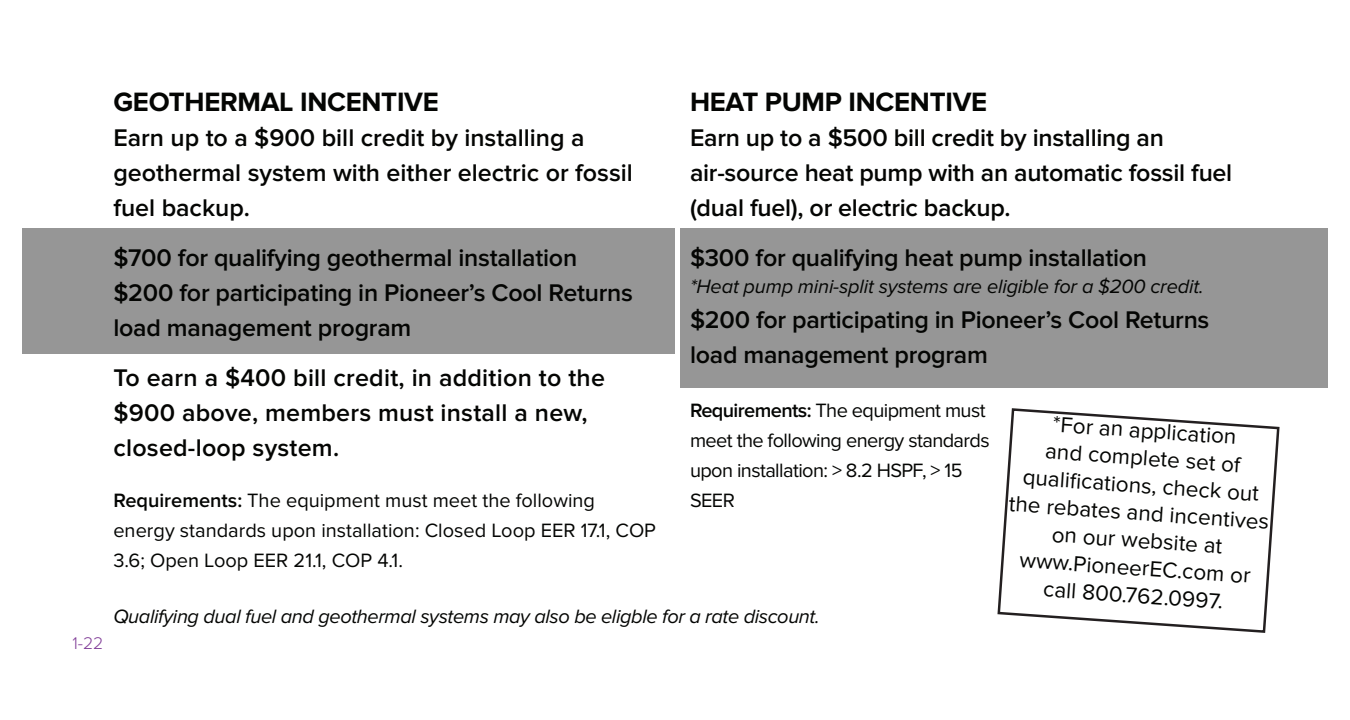
<style>
.page{position:relative;width:1350px;height:720px;background:#fff}
.page>*{position:absolute;margin:0;border:0;box-sizing:border-box;transform-origin:0 0}
.t1{font:700 27.5px "Proxima Nova";letter-spacing:-.01em;color:#040503}
.t2{font:600 25px/35px "Proxima Nova";letter-spacing:-.01em;color:#040503}
.t3{font:600 25px/35px "Proxima Nova";letter-spacing:.01em;color:#040503}
.t4{font:22.5px/27.5px "Proxima Nova";color:#040503;text-align:center}
.t5{font:20px/30px "Proxima Nova";color:#040503}
.t6{font:italic 20px "Proxima Nova";letter-spacing:-.02em;color:#040503}
.t7{font:20px/30px "Proxima Nova";letter-spacing:-.03em;color:#040503}
.t8{font:300 17.5px "Proxima Nova";color:#803c97}
.s1{font-weight:600}
</style>
<div class="page">
<div style="left:680px;top:228px;width:648px;height:160px;background:#969696"></div>
<div style="left:22px;top:228px;width:653px;height:125px;background:#969696"></div>
<svg style="left:997px;top:408px;width:283px;height:225px"></svg>
<p class="t8" style="left:72px;top:635px;width:33px">1-22</p>
<p class="t1" style="left:113px;top:86px;width:327px">GEOTHERMAL INCENTIVE</p>
<p class="t2" style="left:113px;top:121px;width:521px">Earn up to a $900 bill credit by installing a geothermal system with either electric or fossil fuel backup.</p>
<p class="t2" style="left:113px;top:241px;width:465px">$700 for qualifying geothermal installation</p>
<p class="t2" style="left:113px;top:276px;width:521px">$200 for participating in Pioneer’s Cool Returns load management program</p>
<p class="t3" style="left:113px;top:361px;width:493px">To earn a $400 bill credit, in addition to the $900 above, members must install a new, closed-loop system.</p>
<p class="t5" style="left:113px;top:485px;width:544px"><span class="s1">Requirements:</span> The equipment must meet the following energy standards upon installation: Closed Loop EER 17.1, COP<br>3.6; Open Loop EER 21.1, COP 4.1.</p>
<p class="t1" style="left:690px;top:86px;width:299px">HEAT PUMP INCENTIVE</p>
<p class="t2" style="left:690px;top:121px;width:476px">Earn up to a $500 bill credit by installing an</p>
<p class="t2" style="left:690px;top:156px;width:544px">air-source heat pump with an automatic fossil fuel (dual fuel), or electric backup.</p>
<p class="t2" style="left:690px;top:241px;width:459px">$300 for qualifying heat pump installation</p>
<p class="t6" style="left:690px;top:277px;width:515px">*Heat pump mini-split systems are eligible for a $200 credit.</p>
<p class="t2" style="left:690px;top:303px;width:521px">$200 for participating in Pioneer’s Cool Returns load management program</p>
<p class="t7" style="left:690px;top:396px;width:301px"><span class="s1">Requirements:</span> The equipment must meet the following energy standards upon installation: &gt; 8.2 HSPF, &gt; 15<br>SEER</p>
<p class="t4" style="left:1016px;top:408px;width:262px;rotate:4deg">*For an application<br>and complete set of<br>qualifi cations, check out the rebates and incentives on our website at</p>
<p class="t4" style="left:1021px;top:546px;width:233px;rotate:4deg">www.PioneerEC.com or</p>
<p class="t4" style="left:1044px;top:575px;width:182px;rotate:4deg">call 800.762.0997.</p>
<p class="t6" style="left:113px;top:607px;width:708px">Qualifying dual fuel and geothermal systems may also be eligble for a rate discount.</p>
</div>
